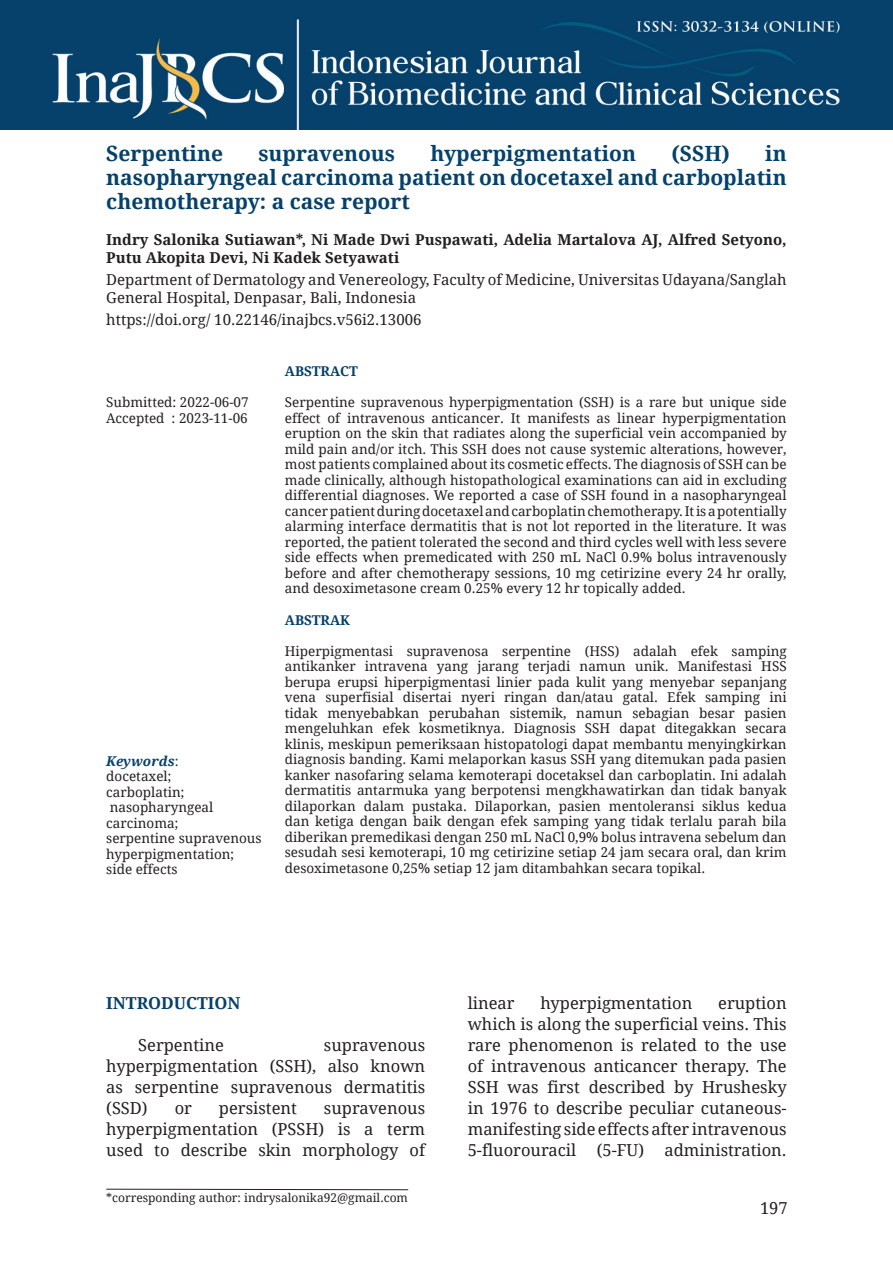
<style>
.page{position:relative;width:893px;height:1263px;background:#fff}
.page>*{position:absolute;margin:0;border:0;box-sizing:border-box;transform-origin:0 0}
.t1{font:700 21px/24.2px "Droid Serif";color:#05416a;text-align:justify}
.t2{font:16.5px/21px "Droid Serif";color:#231f20;text-align:justify}
.Heading_1{font:700 16.5px "Droid Serif";color:#05416a}
.t3{font:15px/17.2px "Droid Serif";color:#231f20}
.Author{font:700 15px/17.2px "Droid Serif";color:#231f20}
.Keywords{font:13.5px/15.6px "Droid Serif";color:#231f20}
.Abstract{font:700 13.5px "Droid Serif";color:#05416a}
.t4{font:italic 700 13.5px "Droid Serif";color:#05416a}
.t5{font:12px "Droid Serif";color:#231f20}
.s1{font-weight:400;font-style:normal}
</style>
<div class="page">
<svg style="left:106px;top:1189px;width:303px;height:1px"></svg>
<img style="left:0;top:0;width:893px;height:129px">
<p class="t1" style="left:106px;top:141px;width:118px">Serpentine</p>
<p class="t1" style="left:258px;top:141px;width:138px">supravenous</p>
<p class="t1" style="left:430px;top:141px;width:207px">hyperpigmentation</p>
<p class="t1" style="left:671px;top:141px;width:60px">(SSH)</p>
<p class="t1" style="left:106px;top:141px;width:682px;text-indent:659px">in nasopharyngeal carcinoma patient on docetaxel and carboplatin chemotherapy: a case report</p>
<p class="Author" style="left:106px;top:231px;width:682px">Indry Salonika Sutiawan*, Ni Made Dwi Puspawati, Adelia Martalova AJ, Alfred Setyono,<br>Putu Akopita Devi, Ni Kadek Setyawati</p>
<p class="t3" style="left:106px;top:271px;width:682px">Department of Dermatology and Venereology, Faculty of Medicine, Universitas Udayana/Sanglah<br>General Hospital, Denpasar, Bali, Indonesia</p>
<p class="t3" style="left:106px;top:311px;width:317px">https://doi.org/ 10.22146/inajbcs.v56i2.13006</p>
<p class="Abstract" style="left:285px;top:363px;width:74px">ABSTRACT</p>
<p class="Keywords" style="left:285px;top:395px;width:503px;text-align:justify">Serpentine supravenous hyperpigmentation (SSH) is a rare but unique side effect of intravenous anticancer. It manifests as linear hyperpigmentation eruption on the skin that radiates along the superficial vein accompanied by mild pain and/or itch. This SSH does not cause systemic alterations, however, most patients complained about its cosmetic effects. The diagnosis of SSH can be made clinically, although histopathological examinations can aid in excluding differential diagnoses. We reported a case of SSH found in a nasopharyngeal cancer patient during docetaxel and carboplatin chemotherapy. It is a potentially alarming interface dermatitis that is not lot reported in the literature. It was reported, the patient tolerated the second and third cycles well with less severe side effects when premedicated with 250 mL NaCl 0.9% bolus intravenously before and after chemotherapy sessions, 10 mg cetirizine every 24 hr orally, and desoximetasone cream 0.25% every 12 hr topically added.</p>
<p class="Abstract" style="left:285px;top:612px;width:67px">ABSTRAK</p>
<p class="Keywords" style="left:285px;top:643px;width:503px;text-align:justify">Hiperpigmentasi supravenosa serpentine (HSS) adalah efek samping antikanker intravena yang jarang terjadi namun unik. Manifestasi HSS berupa erupsi hiperpigmentasi linier pada kulit yang menyebar sepanjang vena superfisial disertai nyeri ringan dan/atau gatal. Efek samping ini tidak menyebabkan perubahan sistemik, namun sebagian besar pasien mengeluhkan efek kosmetiknya. Diagnosis SSH dapat ditegakkan secara klinis, meskipun pemeriksaan histopatologi dapat membantu menyingkirkan diagnosis banding. Kami melaporkan kasus SSH yang ditemukan pada pasien kanker nasofaring selama kemoterapi docetaksel dan carboplatin. Ini adalah dermatitis antarmuka yang berpotensi mengkhawatirkan dan tidak banyak dilaporkan dalam pustaka. Dilaporkan, pasien mentoleransi siklus kedua dan ketiga dengan baik dengan efek samping yang tidak terlalu parah bila diberikan premedikasi dengan 250 mL NaCl 0,9% bolus intravena sebelum dan sesudah sesi kemoterapi, 10 mg cetirizine setiap 24 jam secara oral, dan krim desoximetasone 0,25% setiap 12 jam ditambahkan secara topikal.</p>
<p class="Keywords" style="left:106px;top:395px;width:144px">Submitted: 2022-06-07</p>
<p class="Keywords" style="left:106px;top:410px;width:143px">Accepted : 2023-11-06</p>
<p class="t4" style="left:106px;top:753px;width:74px">Keywords<span class="s1">:</span></p>
<p class="Keywords" style="left:106px;top:768px;width:66px">docetaxel;</p>
<p class="Keywords" style="left:106px;top:784px;width:79px">carboplatin;</p>
<p class="Keywords" style="left:106px;top:800px;width:109px">nasopharyngeal carcinoma;</p>
<p class="Keywords" style="left:106px;top:831px;width:157px">serpentine supravenous hyperpigmentation;</p>
<p class="Keywords" style="left:106px;top:862px;width:73px">side effects</p>
<p class="Heading_1" style="left:106px;top:993px;width:136px">INTRODUCTION</p>
<p class="t2" style="left:138px;top:1035px;width:87px">Serpentine</p>
<p class="t2" style="left:106px;top:1035px;width:320px;text-indent:218px">supravenous hyperpigmentation (SSH), also known as serpentine supravenous dermatitis (SSD)</p>
<p class="t2" style="left:175px;top:1098px;width:19px">or</p>
<p class="t2" style="left:219px;top:1098px;width:79px">persistent</p>
<p class="t2" style="left:106px;top:1098px;width:320px;text-indent:218px">supravenous hyperpigmentation (PSSH) is a term used to describe skin morphology of</p>
<p class="t5" style="left:106px;top:1191px;width:303px">*corresponding author: indrysalonika92@gmail.com</p>
<p class="t2" style="left:468px;top:993px;width:320px;text-indent:250px">eruption which is along the superficial veins. This rare phenomenon is related to the use of intravenous anticancer therapy. The SSH was first described by Hrushesky in 1976 to describe peculiar cutaneous&shy;manifesting side effects after intravenous 5-fluorouracil (5-FU) administration.</p>
<p class="t2" style="left:468px;top:993px;width:48px">linear</p>
<p class="t2" style="left:540px;top:993px;width:153px">hyperpigmentation</p>
<p class="t2" style="left:760px;top:1198px;width:29px">197</p>
</div>
